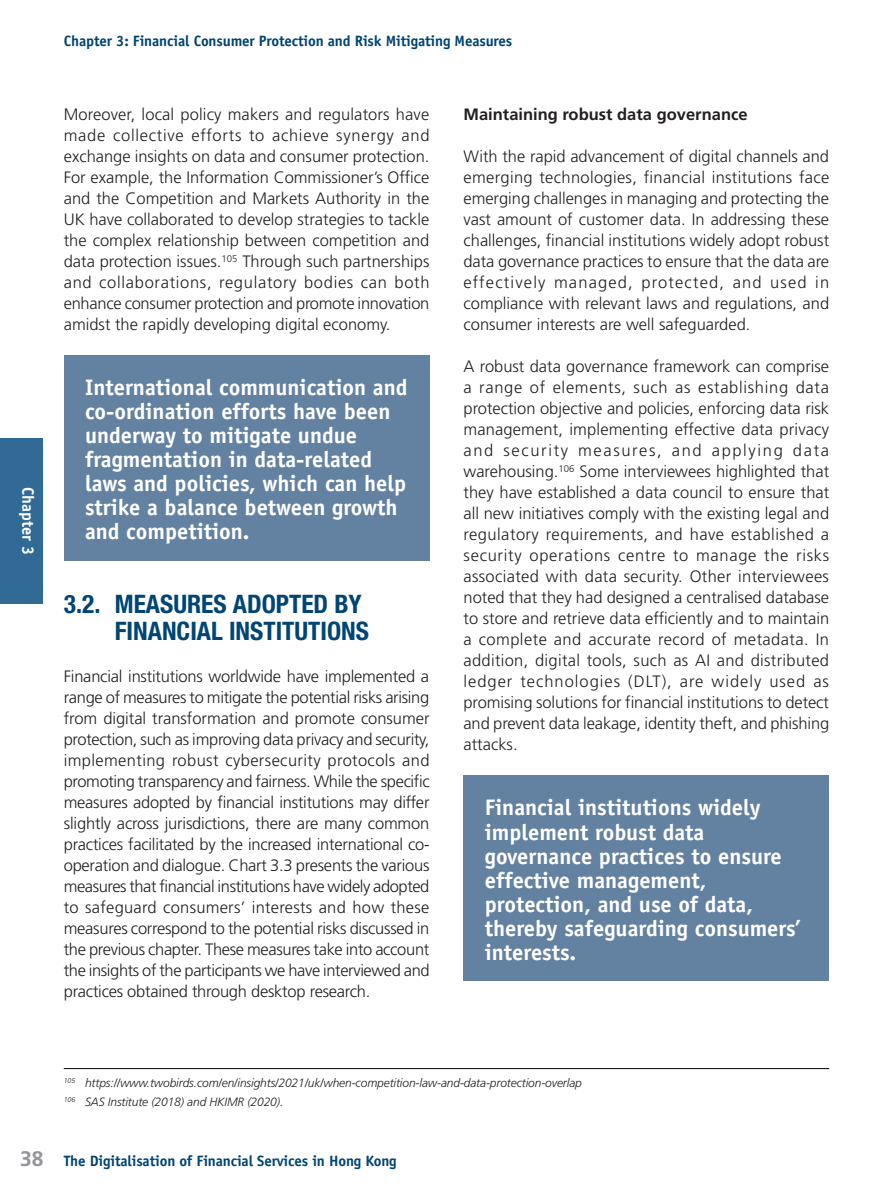
<style>
.page{position:relative;width:893px;height:1191px;background:#fff}
.page>*{position:absolute;margin:0;border:0;box-sizing:border-box;transform-origin:0 0}
.t1{font:700 condensed 25.5px/27px "Helvetica Neue LT Std";color:#004573;text-align:right}
.t2{font:700 22.5px/24px "Officina Sans Std";color:#fff}
.t3{font:300 16.5px/21px "Frutiger LT Std";letter-spacing:-.005em;color:#231f20;text-align:justify}
.t4{font:700 16.5px "Frutiger LT Std";color:#231f20}
.t5{font:700 16.5px "Officina Sans Std";color:#fff}
.t6{font:700 15px "Officina Sans Std";letter-spacing:-.01em;color:#004573}
.t7{font:italic 300 12px/18.5px "Frutiger LT Std";letter-spacing:-.01em;color:#231f20}
.s1{font-family:"Frutiger LT Std";font-size:21px;color:#939598}
</style>
<div class="page">
<div style="left:64px;top:355px;width:365px;height:205px;background:#6381a1"></div>
<div style="left:463px;top:775px;width:366px;height:205px;background:#6381a1"></div>
<svg style="left:64px;top:1068px;width:21px;height:1px"></svg>
<hr style="left:85px;top:1068px;width:744px;height:1px;background:#000">
<div style="left:0;top:438px;width:43px;height:166px;background:#326a96"></div>
<p class="t5" style="left:39px;top:487px;width:70px;rotate:90deg">Chapter 3</p>
<p class="t6" style="left:64px;top:32px;width:450px">Chapter 3: Financial Consumer Protection and Risk Mitigating Measures</p>
<p class="t3" style="left:64px;top:104px;width:367px">Moreover, local policy makers and regulators have made collective efforts to achieve synergy and exchange insights on data and consumer protection.<br>For example, the Information Commissioner’s Office and the Competition and Markets Authority in the UK have collaborated to develop strategies to tackle the complex relationship between competition and data protection issues.<sup>105</sup> Through such partnerships and collaborations, regulatory bodies can both enhance consumer protection and promote innovation amidst the rapidly developing digital economy.</p>
<h2 class="t2" style="left:85px;top:375px;width:324px">International communication and co-ordination efforts have been underway to mitigate undue fragmentation in data-related laws and policies, which can help strike a balance between growth and competition.</h2>
<h1 class="t1" style="left:64px;top:590px;width:307px">3.2. MEASURES ADOPTED BY<br>FINANCIAL INSTITUTIONS</h1>
<p class="t3" style="left:64px;top:666px;width:367px">Financial institutions worldwide have implemented a range of measures to mitigate the potential risks arising from digital transformation and promote consumer protection, such as improving data privacy and security, implementing robust cybersecurity protocols and promoting transparency and fairness. While the specific measures adopted by financial institutions may differ slightly across jurisdictions, there are many common practices facilitated by the increased international co&shy;operation and dialogue. Chart 3.3 presents the various measures that financial institutions have widely adopted to safeguard consumers’ interests and how these measures correspond to the potential risks discussed in the previous chapter. These measures take into account the insights of the participants we have interviewed and practices obtained through desktop research.</p>
<p class="t4" style="left:463px;top:105px;width:286px">Maintaining robust data governance</p>
<p class="t3" style="left:463px;top:146px;width:367px">With the rapid advancement of digital channels and emerging technologies, financial institutions face emerging challenges in managing and protecting the vast amount of customer data. In addressing these challenges, financial institutions widely adopt robust data governance practices to ensure that the data are effectively managed, protected, and used in compliance with relevant laws and regulations, and consumer interests are well safeguarded.</p>
<p class="t3" style="left:463px;top:356px;width:367px">A robust data governance framework can comprise a range of elements, such as establishing data protection objective and policies, enforcing data risk management, implementing effective data privacy and security measures, and applying data warehousing.<sup>106</sup> Some interviewees highlighted that they have established a data council to ensure that all new initiatives comply with the existing legal and regulatory requirements, and have established a security operations centre to manage the risks associated with data security. Other interviewees noted that they had designed a centralised database to store and retrieve data efficiently and to maintain a complete and accurate record of metadata. In addition, digital tools, such as AI and distributed ledger technologies (DLT), are widely used as promising solutions for financial institutions to detect and prevent data leakage, identity theft, and phishing attacks.</p>
<h2 class="t2" style="left:485px;top:795px;width:317px">Financial institutions widely implement robust data governance practices to ensure effective management, protection, and use of data, thereby safeguarding consumers’ interests.</h2>
<p class="t7" style="left:64px;top:1074px;width:520px"><sup>105</sup> https://www.twobirds.com/en/insights/2021/uk/when-competition-law-and-data-protection-overlap<br><sup>106</sup> SAS Institute (2018) and HKIMR (2020).</p>
<p class="t6" style="left:20px;top:1151px;width:378px"><span class="s1">38</span> The Digitalisation of Financial Services in Hong Kong</p>
</div>
